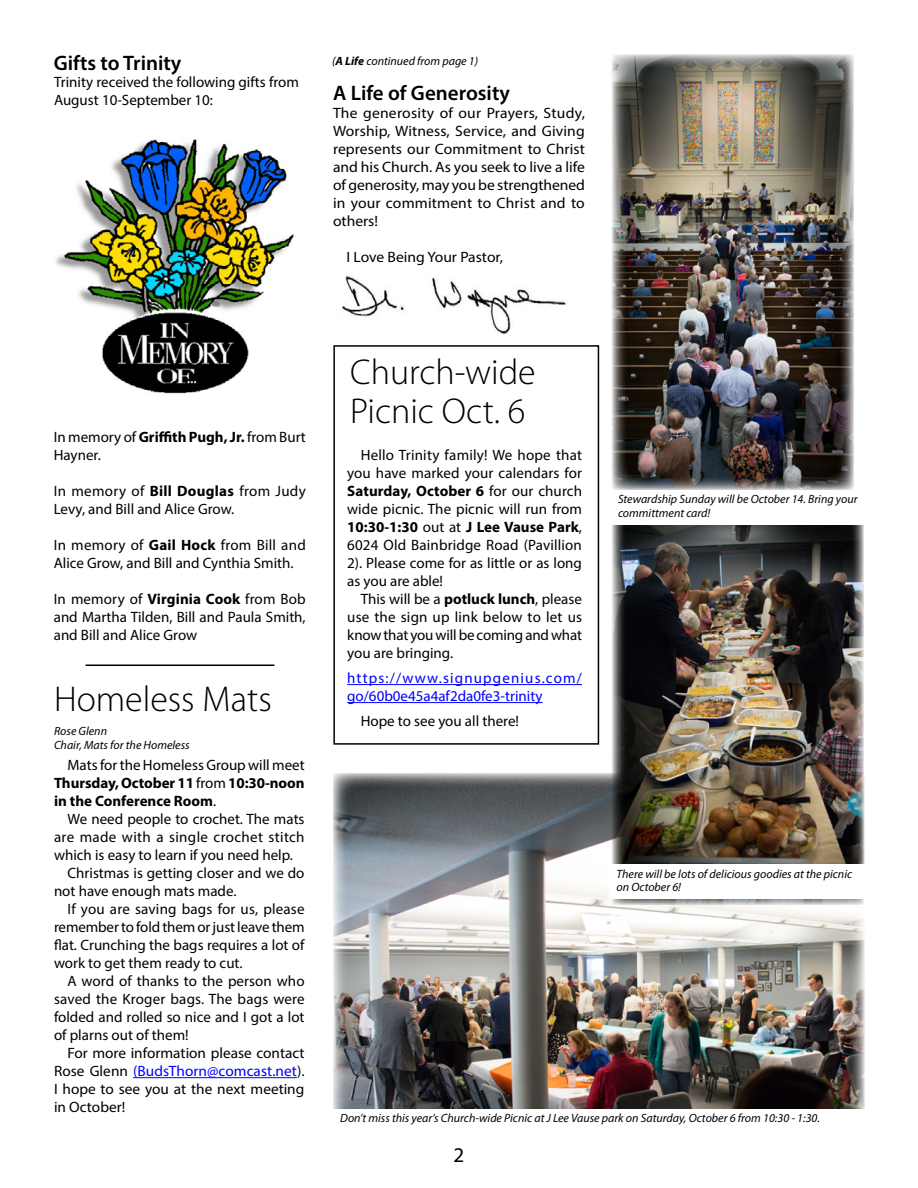
<style>
.page{position:relative;width:918px;height:1188px;background:#fff}
.page>*{position:absolute;margin:0;border:0;box-sizing:border-box;transform-origin:0 0}
.t1{font:300 36px/39px "Myriad Pro";color:#000}
.t2{font:600 21px "Myriad Pro";color:#000}
.t3{font:21px "Myriad Pro";color:#000}
.t4{font:15px/18px "Myriad Pro";color:#000}
.t5{font:15px/18px "Myriad Pro";color:#000;text-align:justify;scale:1.04 1}
.t6{font:15px/18px "Myriad Pro";letter-spacing:.005em;color:#00f}
.t7{font:700 15px/18px "Myriad Pro";letter-spacing:-.005em;color:#000;text-align:justify}
.t8{font:15px "Myriad Pro";letter-spacing:.025em;color:#000}
.t9{font:italic 12px/13.5px "Myriad Pro";color:#000}
.s1{font-weight:700}
.s2{font-weight:400}
.s3{color:#000}
</style>
<div class="page">
<img style="left:342px;top:276px;width:224px;height:58px">
<img style="left:55px;top:139px;width:239px;height:255px">
<hr style="left:86px;top:664px;width:188px;height:2px;background:#000">
<hr style="left:133px;top:1077px;width:164px;height:1px;background:#00f">
<img style="left:333px;top:773px;width:532px;height:336px">
<hr style="left:347px;top:684px;width:235px;height:1px;background:#00f">
<hr style="left:347px;top:702px;width:196px;height:1px;background:#00f">
<div style="left:333px;top:345px;width:266px;height:400px;border:2px solid #000"></div>
<img style="left:612px;top:54px;width:241px;height:436px">
<img style="left:612px;top:525px;width:252px;height:380px">
<div style="left:610px;top:864px;width:256px;height:35px;background:#fff"></div>
<h2 class="t2" style="left:54px;top:49px;width:129px">Gifts to Trinity</h2>
<p class="t4" style="left:54px;top:73px;width:246px">Trinity received the following gifts from<br>August 10-September 10:</p>
<p class="t9" style="left:332px;top:54px;width:148px">(<span class="s1">A Life</span> continued from page 1)</p>
<h2 class="t2" style="left:333px;top:80px;width:179px">A Life of Generosity</h2>
<p class="t5" style="left:333px;top:104px;width:244px">The generosity of our Prayers, Study, Worship, Witness, Service, and Giving represents our Commitment to Christ and his Church. As you seek to live a life of generosity, may you be strengthened in your commitment to Christ and to others!</p>
<p class="t5" style="left:346px;top:248px;width:152px">I Love Being Your Pastor,</p>
<p class="t4" style="left:54px;top:428px;width:254px">In memory of <span class="s1">Griffith Pugh, Jr.</span> from Burt<br>Hayner.</p>
<p class="t4" style="left:54px;top:482px;width:254px">In memory of <span class="s1">Bill Douglas</span> from Judy<br>Levy, and Bill and Alice Grow.</p>
<p class="t4" style="left:54px;top:536px;width:254px">In memory of <span class="s1">Gail Hock</span> from Bill and<br>Alice Grow, and Bill and Cynthia Smith.</p>
<p class="t4" style="left:54px;top:590px;width:254px;text-align:justify">In memory of <span class="s1">Virginia Cook</span> from Bob and Martha Tilden, Bill and Paula Smith, and Bill and Alice Grow</p>
<h1 class="t1" style="left:54px;top:680px;width:219px">Homeless Mats</h1>
<p class="t9" style="left:54px;top:724px;width:137px">Rose Glenn<br>Chair, Mats for the Homeless</p>
<p class="t7" style="left:54px;top:756px;width:252px;text-indent:14px"><span class="s2">Mats for the Homeless Group will meet </span>Thursday, October 11 <span class="s2">from</span> 10:30-noon in the Conference Room<span class="s2">.</span></p>
<p class="t4" style="left:68px;top:810px;width:239px">We need people to crochet. The mats</p>
<p class="t8" style="left:54px;top:828px;width:252px">are made with a single crochet stitch</p>
<p class="t4" style="left:54px;top:846px;width:241px">which is easy to learn if you need help.</p>
<p class="t4" style="left:68px;top:864px;width:239px">Christmas is getting closer and we do</p>
<p class="t4" style="left:54px;top:882px;width:184px">not have enough mats made.</p>
<p class="t4" style="left:68px;top:900px;width:239px">If you are saving bags for us, please</p>
<p class="t4" style="left:54px;top:918px;width:252px">remember to fold them or just leave them</p>
<p class="t4" style="left:54px;top:936px;width:252px">flat. Crunching the bags requires a lot of</p>
<p class="t4" style="left:54px;top:954px;width:190px">work to get them ready to cut.</p>
<p class="t4" style="left:68px;top:972px;width:239px">A word of thanks to the person who</p>
<p class="t4" style="left:54px;top:990px;width:252px">saved the Kroger bags. The bags were</p>
<p class="t4" style="left:54px;top:1008px;width:252px">folded and rolled so nice and I got a lot</p>
<p class="t4" style="left:54px;top:1026px;width:136px">of plarns out of them!</p>
<p class="t4" style="left:68px;top:1044px;width:239px">For more information please contact</p>
<p class="t6" style="left:54px;top:1062px;width:252px"><span class="s3">Rose Glenn</span> (BudsThorn@comcast.net<span class="s3">).</span></p>
<p class="t4" style="left:54px;top:1080px;width:252px">I hope to see you at the next meeting</p>
<p class="t4" style="left:54px;top:1098px;width:73px">in October!</p>
<h1 class="t1" style="left:350px;top:353px;width:187px">Church-wide<br>Picnic Oct. 6</h1>
<p class="t4" style="left:347px;top:446px;width:236px;text-align:justify;text-indent:14px">Hello Trinity family! We hope that you have marked your calendars for <span class="s1">Saturday, October 6</span> for our church wide picnic. The picnic will run from <span class="s1">10:30-1:30</span> out at <span class="s1">J Lee Vause Park</span>, 6024 Old Bainbridge Road (Pavillion 2). Please come for as little or as long as you are able!</p>
<p class="t4" style="left:347px;top:590px;width:236px;text-align:justify;text-indent:14px">This will be a <span class="s1">potluck lunch</span>, please use the sign up link below to let us know that you will be coming and what you are bringing.</p>
<p class="t6" style="left:347px;top:669px;width:236px">https://www.signupgenius.com/ go/60b0e45a4af2da0fe3-trinity</p>
<p class="t4" style="left:361px;top:712px;width:160px">Hope to see you all there!</p>
<p class="t9" style="left:618px;top:492px;width:241px">Stewardship Sunday will be October 14. Bring your committment card!</p>
<p class="t9" style="left:617px;top:867px;width:237px">There will be lots of delicious goodies at the picnic on October 6!</p>
<p class="t9" style="left:340px;top:1111px;width:481px">Don’t miss this year’s Church-wide Picnic at J Lee Vause park on Saturday, October 6 from 10:30 - 1:30.</p>
<h2 class="t3" style="left:454px;top:1142px;width:12px">2</h2>
</div>
